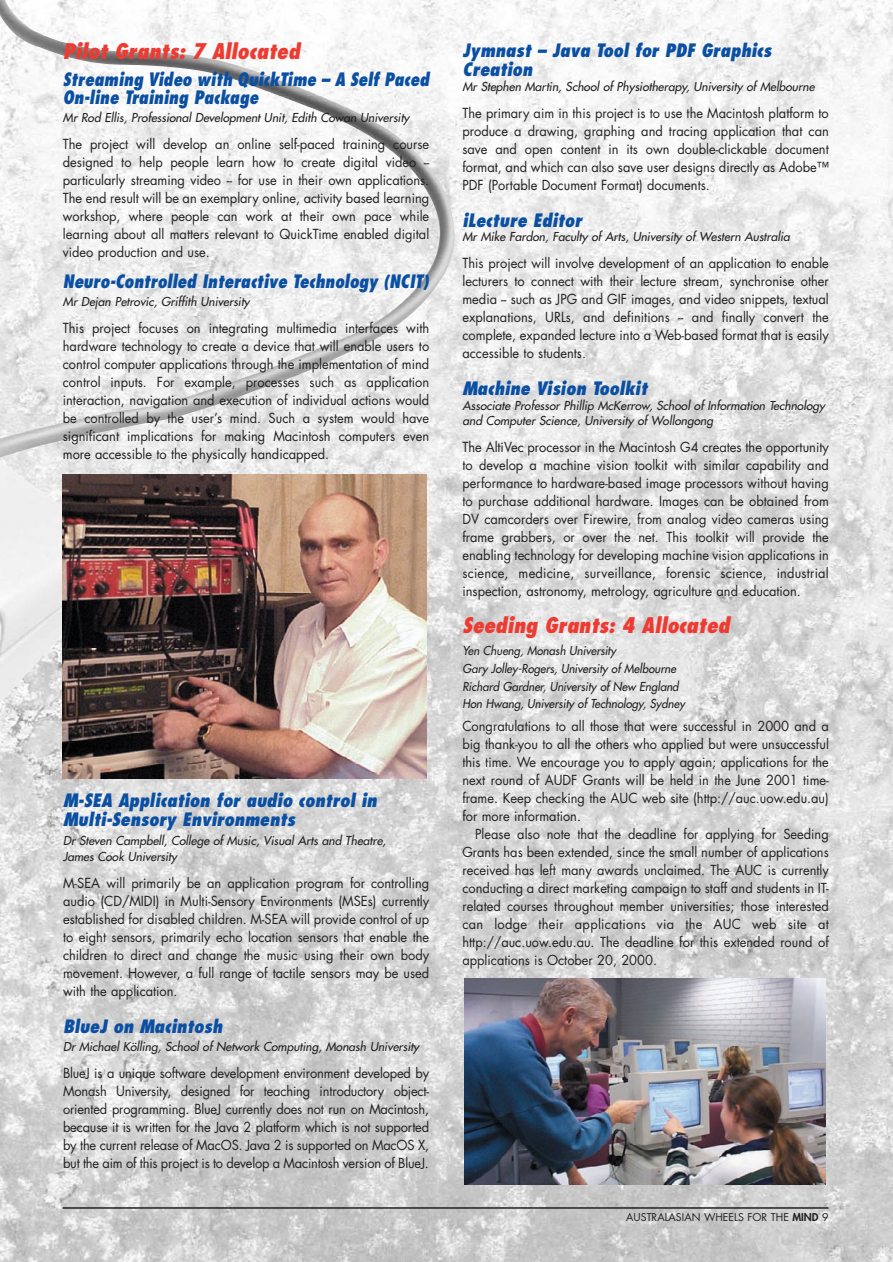
<style>
.page{position:relative;width:893px;height:1262px;background:#fff}
.page>*{position:absolute;margin:0;border:0;box-sizing:border-box;transform-origin:0 0}
.t1{font:italic 800 condensed 21px "Futura";color:#ee3b32}
.t2{font:italic 800 condensed 18px/19.5px "Futura";color:#0a4fa2}
.t3{font:italic 800 condensed 18px/18px "Futura";color:#0a4fa2;scale:.95 1}
.t4{font:13.5px/18px "Futura";color:#231f20;text-align:justify;scale:.95 1}
.t5{font:italic 12px/15px "Futura";color:#231f20}
.t6{font:italic 12px/17.7px "Futura";color:#231f20;scale:.95 1}
.t7{font:10.5px "Futura";color:#231f20}
.s1{font-weight:800}
</style>
<div class="page">
<img style="left:0;top:0;width:892px;height:1262px">
<img style="left:0;top:0;width:454px;height:675px">
<hr style="left:63px;top:1207px;width:765px;height:1px;background:#231f20">
<img style="left:63px;top:474px;width:363px;height:305px">
<img style="left:464px;top:979px;width:361px;height:205px">
<h1 class="t1" style="left:63px;top:43px;width:239px">Pilot Grants: 7 Allocated</h1>
<h2 class="t3" style="left:63px;top:72px;width:387px">Streaming Video with QuickTime – A Self Paced<br>On-line Training Package</h2>
<p class="t5" style="left:63px;top:111px;width:348px">Mr Rod Ellis, Professional Development Unit, Edith Cowan University</p>
<p class="t4" style="left:63px;top:136px;width:387px">The project will develop an online self-paced training course designed to help people learn how to create digital video -- particularly streaming video -- for use in their own applications.<br>The end result will be an exemplary online, activity based learning workshop, where people can work at their own pace while learning about all matters relevant to QuickTime enabled digital video production and use.</p>
<h2 class="t3" style="left:63px;top:274px;width:386px">Neuro-Controlled Interactive Technology (NCIT)</h2>
<p class="t5" style="left:63px;top:295px;width:188px">Mr Dejan Petrovic, Griffith University</p>
<p class="t4" style="left:63px;top:320px;width:387px">This project focuses on integrating multimedia interfaces with hardware technology to create a device that will enable users to control computer applications through the implementation of mind control inputs. For example, processes such as application interaction, navigation and execution of individual actions would be controlled by the user’s mind. Such a system would have significant implications for making Macintosh computers even more accessible to the physically handicapped.</p>
<h2 class="t2" style="left:63px;top:793px;width:315px;line-height:18px">M-SEA Application for audio control in<br>Multi-Sensory Environments</h2>
<p class="t5" style="left:63px;top:833px;width:324px;line-height:16.4px">Dr Steven Campbell, College of Music, Visual Arts and Theatre,<br>James Cook University</p>
<p class="t4" style="left:63px;top:875px;width:387px">M-SEA will primarily be an application program for controlling audio (CD/MIDI) in Multi-Sensory Environments (MSEs) currently established for disabled children. M-SEA will provide control of up to eight sensors, primarily echo location sensors that enable the children to direct and change the music using their own body movement. However, a full range of tactile sensors may be used with the application.</p>
<h2 class="t2" style="left:63px;top:1018px;width:161px">BlueJ on Macintosh</h2>
<p class="t5" style="left:63px;top:1040px;width:357px">Dr Michael Kölling, School of Network Computing, Monash University</p>
<p class="t4" style="left:63px;top:1065px;width:387px">BlueJ is a unique software development environment developed by Monash University, designed for teaching introductory object&shy;oriented programming. BlueJ currently does not run on Macintosh, because it is written for the Java 2 platform which is not supported by the current release of MacOS. Java 2 is supported on MacOS X, but the aim of this project is to develop a Macintosh version of BlueJ.</p>
<h2 class="t2" style="left:462px;top:42px;width:310px">Jymnast – Java Tool for PDF Graphics<br>Creation</h2>
<p class="t5" style="left:462px;top:80px;width:353px">Mr Stephen Martin, School of Physiotherapy, University of Melbourne</p>
<p class="t4" style="left:462px;top:105px;width:387px">The primary aim in this project is to use the Macintosh platform to produce a drawing, graphing and tracing application that can save and open content in its own double-clickable document format, and which can also save user designs directly as Adobe™ PDF (Portable Document Format) documents.</p>
<h2 class="t2" style="left:462px;top:212px;width:121px">iLecture Editor</h2>
<p class="t5" style="left:462px;top:230px;width:329px">Mr Mike Fardon, Faculty of Arts, University of Western Australia</p>
<p class="t4" style="left:462px;top:255px;width:387px">This project will involve development of an application to enable lecturers to connect with their lecture stream, synchronise other media -- such as JPG and GIF images, and video snippets, textual explanations, URLs, and definitions -- and finally convert the complete, expanded lecture into a Web-based format that is easily accessible to students.</p>
<h2 class="t2" style="left:462px;top:380px;width:186px">Machine Vision Toolkit</h2>
<p class="t5" style="left:462px;top:399px;width:364px">Associate Professor Phillip McKerrow, School of Information Technology and Computer Science, University of Wollongong</p>
<p class="t4" style="left:462px;top:439px;width:387px">The AltiVec processor in the Macintosh G4 creates the opportunity to develop a machine vision toolkit with similar capability and performance to hardware-based image processors without having to purchase additional hardware. Images can be obtained from DV camcorders over Firewire, from analog video cameras using frame grabbers, or over the net. This toolkit will provide the enabling technology for developing machine vision applications in science, medicine, surveillance, forensic science, industrial inspection, astronomy, metrology, agriculture and education.</p>
<h1 class="t1" style="left:462px;top:616px;width:269px">Seeding Grants: 4 Allocated</h1>
<p class="t6" style="left:462px;top:642px;width:235px">Yen Chueng, Monash University<br>Gary Jolley-Rogers, University of Melbourne Richard Gardner, University of New England Hon Hwang, University of Technology, Sydney</p>
<p class="t4" style="left:462px;top:718px;width:387px">Congratulations to all those that were successful in 2000 and a big thank-you to all the others who applied but were unsuccessful this time. We encourage you to apply again; applications for the next round of AUDF Grants will be held in the June 2001 time&shy;frame. Keep checking the AUC web site (http://auc.uow.edu.au) for more information.</p>
<p class="t4" style="left:462px;top:826px;width:387px;text-indent:13px">Please also note that the deadline for applying for Seeding Grants has been extended, since the small number of applications received has left many awards unclaimed. The AUC is currently conducting a direct marketing campaign to staff and students in IT&shy;related courses throughout member universities; those interested can lodge their applications via the AUC web site at http://auc.uow.edu.au. The deadline for this extended round of applications is October 20, 2000.</p>
<p class="t7" style="left:626px;top:1212px;width:204px">AUSTRALASIAN WHEELS FOR THE <span class="s1">MIND</span> 9</p>
</div>
